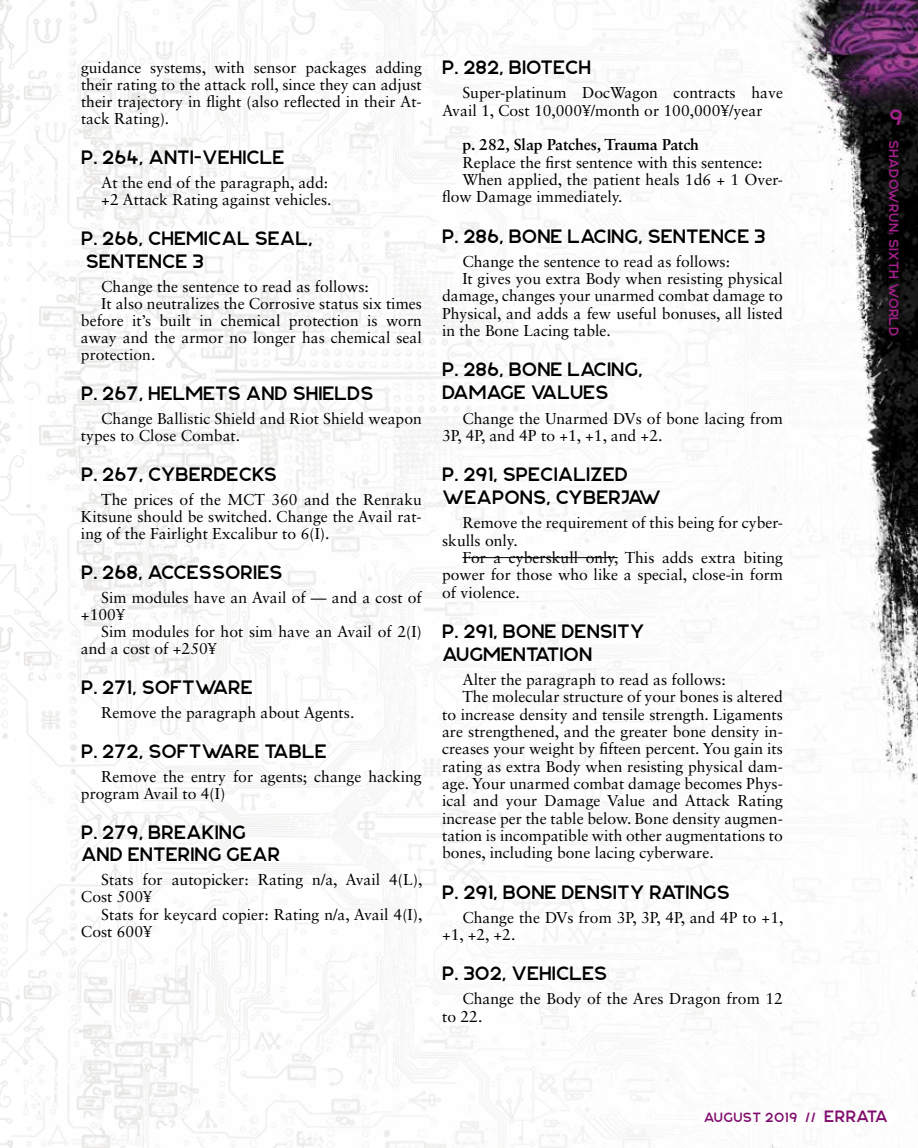
<style>
.page{position:relative;width:918px;height:1148px;background:#fff}
.page>*{position:absolute;margin:0;border:0;box-sizing:border-box;transform-origin:0 0}
.t1{font:22.5px "Njord";color:#a12089}
.t2{font:19.5px/23px "Njord";color:#000}
.t3{font:15.75px/17.1px "Sabon LT Std";color:#000}
.t4{font:700 15.75px "Sabon LT Std";color:#000}
.t5{font:13.5px "Njord";letter-spacing:.02em;color:#a12089}
.t6{font:13.5px "Njord";letter-spacing:.03em;color:#800d6d}
.s1{font-size:16.5px}
</style>
<div class="page">
<img style="left:28px;top:0;width:890px;height:1148px">
<div style="left:885px;top:136px;width:23px;height:208px;background:#000;opacity:.5"></div>
<p class="t3" style="left:81px;top:59px;width:342px;text-align:justify">guidance systems, with sensor packages adding their rating to the attack roll, since they can adjust their trajectory in flight (also reflected in their At&shy;tack Rating).</p>
<p class="t2" style="left:81px;top:145px;width:205px">P. 264, ANTI-VEHICLE</p>
<p class="t3" style="left:101px;top:174px;width:232px">At the end of the paragraph, add: +2 Attack Rating against vehicles.</p>
<p class="t2" style="left:81px;top:226px;width:233px">P. 266, CHEMICAL SEAL,<br>SENTENCE 3</p>
<p class="t3" style="left:101px;top:277px;width:269px">Change the sentence to read as follows:</p>
<p class="t3" style="left:101px;top:294px;width:322px">It also neutralizes the Corrosive status six times</p>
<p class="t3" style="left:81px;top:312px;width:342px">before it’s built in chemical protection is worn</p>
<p class="t3" style="left:81px;top:329px;width:342px">away and the armor no longer has chemical seal</p>
<p class="t3" style="left:81px;top:346px;width:76px">protection.</p>
<p class="t2" style="left:81px;top:381px;width:294px">P. 267, HELMETS AND SHIELDS</p>
<p class="t3" style="left:81px;top:409px;width:342px;text-indent:20px">Change Ballistic Shield and Riot Shield weapon types to Close Combat.</p>
<p class="t2" style="left:81px;top:462px;width:197px">P. 267, CYBERDECKS</p>
<p class="t3" style="left:81px;top:490px;width:342px;text-align:justify;text-indent:20px">The prices of the MCT 360 and the Renraku Kitsune should be switched. Change the Avail rat&shy;ing of the Fairlight Excalibur to 6(I).</p>
<p class="t2" style="left:81px;top:560px;width:203px">P. 268, ACCESSORIES</p>
<p class="t3" style="left:81px;top:588px;width:342px;text-indent:20px">Sim modules have an Avail of — and a cost of +100¥</p>
<p class="t3" style="left:81px;top:623px;width:342px;text-indent:20px">Sim modules for hot sim have an Avail of 2(I) and a cost of +250¥</p>
<p class="t2" style="left:81px;top:675px;width:173px">P. 271, SOFTWARE</p>
<p class="t3" style="left:101px;top:703px;width:255px">Remove the paragraph about Agents.</p>
<p class="t2" style="left:81px;top:738px;width:247px">P. 272, SOFTWARE TABLE</p>
<p class="t3" style="left:81px;top:767px;width:342px;text-indent:20px">Remove the entry for agents; change hacking program Avail to 4(I)</p>
<p class="t2" style="left:81px;top:819px;width:201px">P. 279, BREAKING<br>AND ENTERING GEAR</p>
<p class="t3" style="left:81px;top:871px;width:343px;text-indent:20px">Stats for autopicker: Rating n/a, Avail 4(L),<br>Cost 500¥</p>
<p class="t3" style="left:81px;top:905px;width:343px;text-indent:20px">Stats for keycard copier: Rating n/a, Avail 4(I),<br>Cost 600¥</p>
<p class="t2" style="left:442px;top:55px;width:151px">P. 282, BIOTECH</p>
<p class="t3" style="left:442px;top:84px;width:342px;text-indent:20px">Super-platinum DocWagon contracts have<br>Avail 1, Cost 10,000¥/month or 100,000¥/year</p>
<p class="t4" style="left:462px;top:135px;width:238px">p. 282, Slap Patches, Trauma Patch</p>
<p class="t3" style="left:462px;top:153px;width:302px">Replace the first sentence with this sentence:</p>
<p class="t3" style="left:462px;top:171px;width:322px">When applied, the patient heals 1d6 + 1 Over-</p>
<p class="t3" style="left:442px;top:188px;width:182px">flow Damage immediately.</p>
<p class="t2" style="left:442px;top:224px;width:325px">P. 286, BONE LACING, SENTENCE 3</p>
<p class="t3" style="left:462px;top:253px;width:269px">Change the sentence to read as follows:</p>
<p class="t3" style="left:462px;top:270px;width:322px">It gives you extra Body when resisting physical</p>
<p class="t3" style="left:442px;top:287px;width:342px">damage, changes your unarmed combat damage to</p>
<p class="t3" style="left:442px;top:304px;width:342px">Physical, and adds a few useful bonuses, all listed</p>
<p class="t3" style="left:442px;top:322px;width:170px">in the Bone Lacing table.</p>
<p class="t2" style="left:442px;top:357px;width:202px">P. 286, BONE LACING,<br>DAMAGE VALUES</p>
<p class="t3" style="left:442px;top:409px;width:342px;text-indent:20px">Change the Unarmed DVs of bone lacing from<br>3P, 4P, and 4P to +1, +1, and +2.</p>
<p class="t2" style="left:442px;top:462px;width:221px">P. 291, SPECIALIZED<br>WEAPONS, CYBERJAW</p>
<p class="t3" style="left:442px;top:514px;width:342px;text-indent:20px">Remove the requirement of this being for cyber&shy;skulls only.</p>
<p class="t3" style="left:442px;top:548px;width:342px;text-align:justify;text-indent:20px">For a cyberskull only, This adds extra biting power for those who like a special, close-in form of violence.</p>
<p class="t2" style="left:442px;top:619px;width:204px">P. 291, BONE DENSITY<br>AUGMENTATION</p>
<p class="t3" style="left:462px;top:670px;width:265px">Alter the paragraph to read as follows:</p>
<p class="t3" style="left:462px;top:688px;width:322px">The molecular structure of your bones is altered</p>
<p class="t3" style="left:442px;top:705px;width:342px">to increase density and tensile strength. Ligaments</p>
<p class="t3" style="left:442px;top:722px;width:342px">are strengthened, and the greater bone density in-</p>
<p class="t3" style="left:442px;top:740px;width:342px">creases your weight by fifteen percent. You gain its</p>
<p class="t3" style="left:442px;top:757px;width:342px">rating as extra Body when resisting physical dam-</p>
<p class="t3" style="left:442px;top:774px;width:342px">age. Your unarmed combat damage becomes Phys-</p>
<p class="t3" style="left:442px;top:792px;width:342px">ical and your Damage Value and Attack Rating</p>
<p class="t3" style="left:442px;top:809px;width:342px">increase per the table below. Bone density augmen-</p>
<p class="t3" style="left:442px;top:826px;width:342px">tation is incompatible with other augmentations to</p>
<p class="t3" style="left:442px;top:844px;width:273px">bones, including bone lacing cyberware.</p>
<p class="t2" style="left:442px;top:879px;width:289px">P. 291, BONE DENSITY RATINGS</p>
<p class="t3" style="left:442px;top:908px;width:343px;text-indent:20px">Change the DVs from 3P, 3P, 4P, and 4P to +1, +1, +2, +2.</p>
<p class="t2" style="left:442px;top:961px;width:167px">P. 302, VEHICLES</p>
<p class="t3" style="left:442px;top:990px;width:342px;text-indent:20px">Change the Body of the Ares Dragon from 12 to 22.</p>
<h1 class="t1" style="left:889px;top:103px;width:15px">9</h1>
<p class="t5" style="left:902px;top:140px;width:197px;rotate:90deg">SHADOWRUN: SIXTH WORLD</p>
<p class="t6" style="left:704px;top:1109px;width:186px">AUGUST 2019 // <span class="s1">ERRATA</span></p>
</div>
